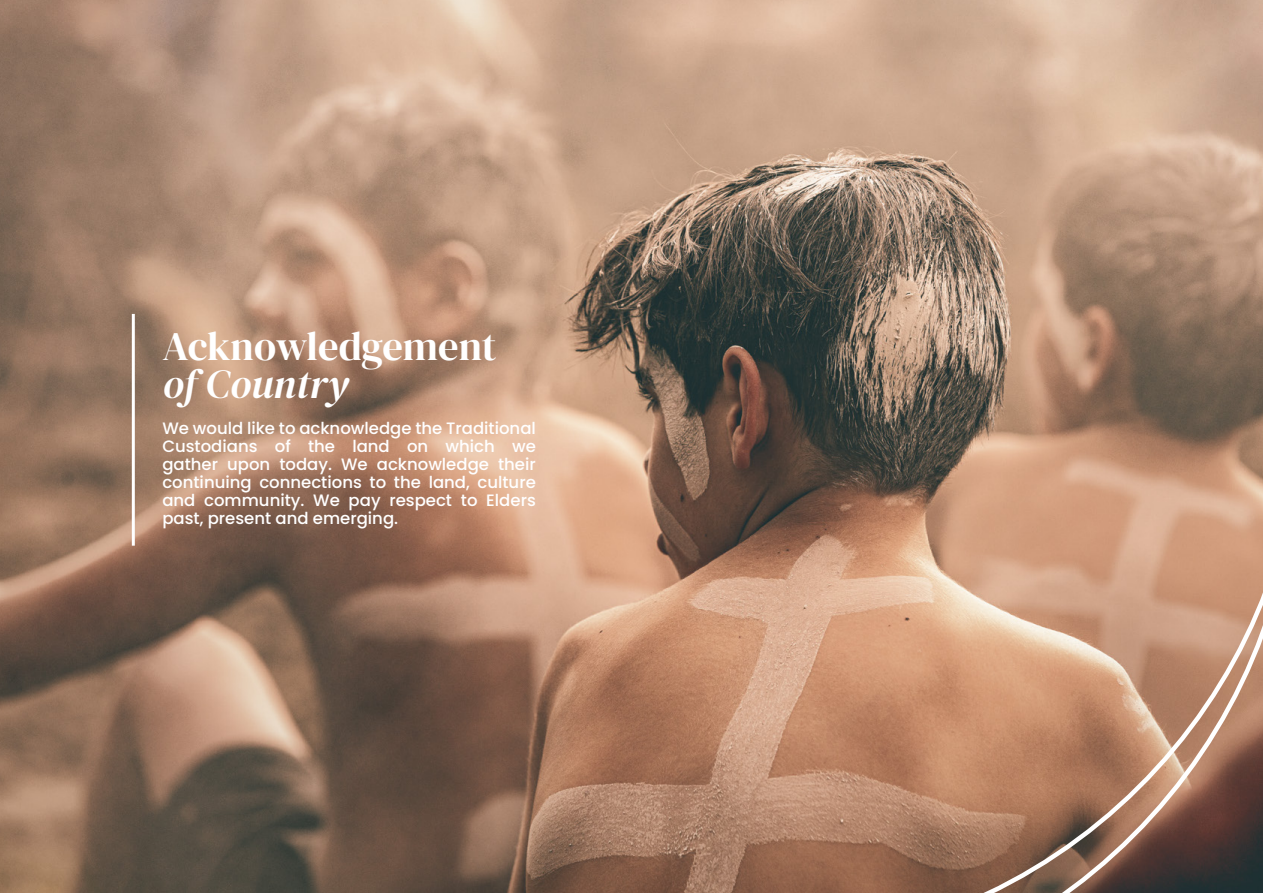
<style>
.page{position:relative;width:1263px;height:893px;background:#fff}
.page>*{position:absolute;margin:0;border:0;box-sizing:border-box;transform-origin:0 0}
.t1{font:40.5px "DM Serif Display";letter-spacing:-.005em;color:#fff}
.t2{font:italic 40.5px "DM Serif Display";color:#fff}
.t3{font:500 16.5px/18px "Poppins";color:#fff;text-align:justify}
</style>
<div class="page">
<img style="left:0;top:0;width:1263px;height:893px">
<svg style="left:770px;top:368px;width:493px;height:69px;background:#705f50"></svg>
<svg style="left:734px;top:437px;width:529px;height:456px;background:#b3886f"></svg>
<hr style="left:132px;top:314px;width:3px;height:232px;background:#fff">
<h1 class="t1" style="left:162px;top:323px;width:336px">Acknowledgement</h1>
<h1 class="t2" style="left:162px;top:361px;width:188px">of Country</h1>
<p class="t3" style="left:162px;top:420px;width:375px">We would like to acknowledge the Traditional Custodians of the land on which we gather upon today. We acknowledge their continuing connections to the land, culture and community. We pay respect to Elders past, present and emerging.</p>
</div>
